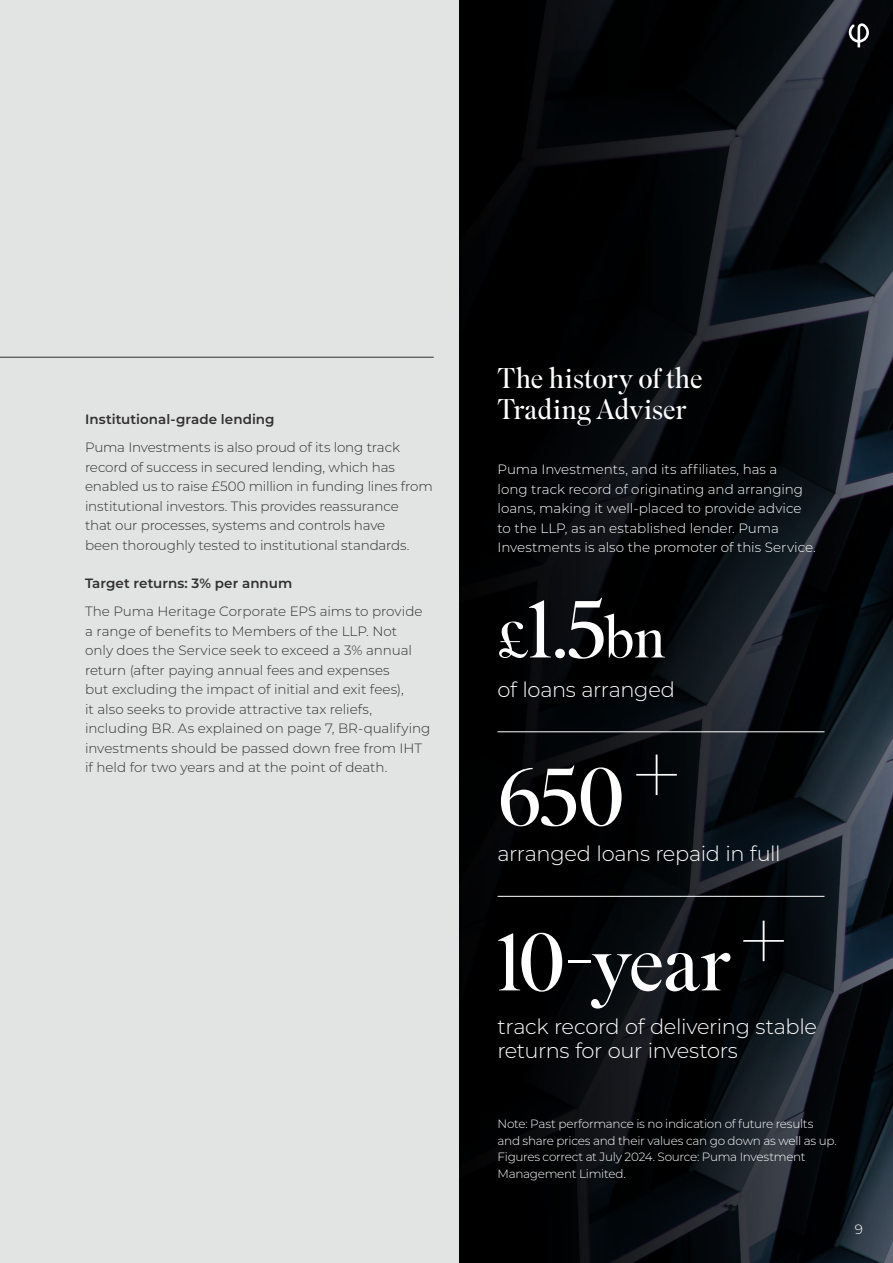
<style>
.page{position:relative;width:893px;height:1263px;background:#fff}
.page>*{position:absolute;margin:0;border:0;box-sizing:border-box;transform-origin:0 0}
.t1{font:300 80.4px "Superior Title";letter-spacing:-.015em;color:#fff}
.Master_subheadings{font:300 28.5px/31.5px "Superior Title";letter-spacing:-.005em;color:#fff}
.t2{font:300 21px/24px "Montserrat";letter-spacing:-.015em;color:#fff}
.Body_copy{font:300 13.5px/19.5px "Montserrat";letter-spacing:-.005em;color:#312f30}
.Body_copy-2{font:300 13.5px/19.5px "Montserrat";color:#fff}
.Mini_subheadings{font:600 13.5px "Montserrat";color:#312f30}
.Small_print{font:300 12px/16.5px "Montserrat";letter-spacing:-.025em;color:#fff}
.s1{font-size:59.4px}
.s2{font-size:58.5px}
</style>
<div class="page">
<div style="left:0;top:0;width:468px;height:1263px;background:#e2e3e3"></div>
<hr style="left:0;top:357px;width:434px;height:1px;background:#312f30">
<svg style="left:459px;top:0;width:434px;height:1263px;background:#090c10"></svg>
<hr style="left:497px;top:731px;width:327px;height:1px;background:#fff">
<hr style="left:497px;top:896px;width:327px;height:1px;background:#fff">
<svg style="left:849px;top:23px;width:20px;height:24px"></svg>
<p class="Mini_subheadings" style="left:85px;top:410px;width:191px">Institutional-grade lending</p>
<p class="Body_copy" style="left:85px;top:437px;width:349px">Puma Investments is also proud of its long track record of success in secured lending, which has enabled us to raise £500 million in funding lines from institutional investors. This provides reassurance<br>that our processes, systems and controls have<br>been thoroughly tested to institutional standards.</p>
<p class="Mini_subheadings" style="left:85px;top:574px;width:209px">Target returns: 3% per annum</p>
<p class="Body_copy" style="left:85px;top:601px;width:347px">The Puma Heritage Corporate EPS aims to provide a range of benefits to Members of the LLP. Not<br>only does the Service seek to exceed a 3% annual return (after paying annual fees and expenses<br>but excluding the impact of initial and exit fees),<br>it also seeks to provide attractive tax reliefs, including BR. As explained on page 7, BR-qualifying investments should be passed down free from IHT if held for two years and at the point of death.</p>
<p class="Master_subheadings" style="left:497px;top:363px;width:207px">The history of the<br>Trading Adviser</p>
<p class="Body_copy-2" style="left:497px;top:459px;width:320px">Puma Investments, and its affiliates, has a<br>long track record of originating and arranging loans, making it well-placed to provide advice to the LLP, as an established lender. Puma Investments is also the promoter of this Service.</p>
<p class="t1" style="left:497px;top:582px;width:170px"><span class="s1">£</span>1.5<span class="s2">bn</span></p>
<p class="t2" style="left:497px;top:677px;width:179px">of loans arranged</p>
<p class="t1" style="left:632px;top:723px;width:50px">+</p>
<p class="t1" style="left:497px;top:749px;width:129px">650</p>
<p class="t2" style="left:497px;top:841px;width:285px">arranged loans repaid in full</p>
<p class="t1" style="left:739px;top:889px;width:50px">+</p>
<p class="t1" style="left:497px;top:915px;width:235px">10-year</p>
<p class="t2" style="left:497px;top:1014px;width:321px">track record of delivering stable returns for our investors</p>
<p class="Small_print" style="left:497px;top:1115px;width:341px">Note: Past performance is no indication of future results and share prices and their values can go down as well as up.<br>Figures correct at July 2024. Source: Puma Investment Management Limited.</p>
<p class="Body_copy-2" style="left:855px;top:1218px;width:10px">9</p>
</div>
